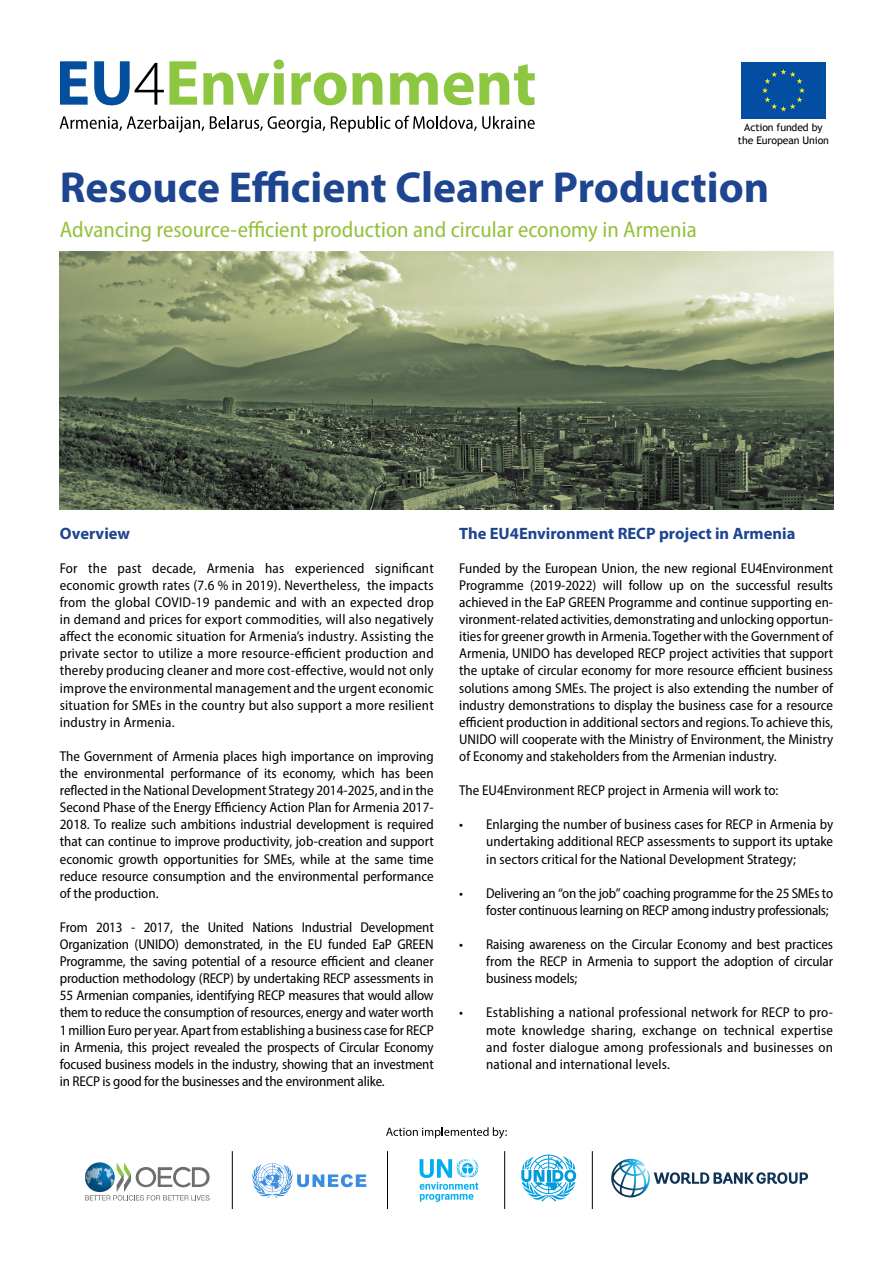
<style>
.page{position:relative;width:893px;height:1263px;background:#fff}
.page>*{position:absolute;margin:0;border:0;box-sizing:border-box;transform-origin:0 0}
.t1{font:700 43.5px "Myriad Pro";color:#1d4590}
.Subtitle{font:semi-condensed 22.5px "Myriad Pro";color:#95c13d}
.Chapter_head{font:700 16.5px "Myriad Pro";color:#1d4590}
.t2{font:semi-condensed 14.25px/17.1px "Myriad Pro";color:#000;text-align:justify}
.t3{font:semi-condensed 14.25px/17.1px "Myriad Pro";letter-spacing:-.02em;color:#000}
.Footnote{font:10.5px "Trebuchet MS";letter-spacing:-.01em;color:#000}
</style>
<div class="page">
<div style="left:741px;top:62px;width:85px;height:57px;background:#034ea2"></div>
<svg style="left:762px;top:69px;width:43px;height:43px"></svg>
<img style="left:60px;top:252px;width:773px;height:258px">
<svg style="left:60px;top:61px;width:28px;height:44px"></svg>
<svg style="left:94px;top:61px;width:103px;height:44px"></svg>
<svg style="left:203px;top:60px;width:81px;height:45px"></svg>
<svg style="left:291px;top:73px;width:91px;height:32px"></svg>
<svg style="left:390px;top:73px;width:48px;height:32px"></svg>
<svg style="left:444px;top:64px;width:91px;height:41px"></svg>
<svg style="left:60px;top:116px;width:144px;height:17px"></svg>
<svg style="left:210px;top:116px;width:115px;height:17px"></svg>
<svg style="left:331px;top:116px;width:204px;height:16px"></svg>
<svg style="left:85px;top:1162px;width:125px;height:38px"></svg>
<svg style="left:521px;top:1154px;width:55px;height:48px"></svg>
<svg style="left:611px;top:1159px;width:197px;height:38px"></svg>
<hr style="left:232px;top:1151px;width:1px;height:58px;background:#000">
<hr style="left:387px;top:1151px;width:1px;height:58px;background:#000">
<hr style="left:504px;top:1151px;width:1px;height:58px;background:#000">
<hr style="left:592px;top:1151px;width:1px;height:58px;background:#000">
<svg style="left:252px;top:1163px;width:114px;height:35px"></svg>
<svg style="left:386px;top:1127px;width:121px;height:11px"></svg>
<svg style="left:420px;top:1159px;width:59px;height:43px"></svg>
<p class="Footnote" style="left:744px;top:122px;width:80px">Action funded by</p>
<p class="Footnote" style="left:738px;top:134px;width:92px">the European Union</p>
<p class="t1" style="left:60px;top:159px;width:711px">Resouce Efficient Cleaner Production</p>
<p class="Subtitle" style="left:60px;top:215px;width:638px">Advancing resource-efficient production and circular economy in Armenia</p>
<p class="Chapter_head" style="left:60px;top:522px;width:72px">Overview</p>
<p class="t2" style="left:60px;top:559px;width:375px">For the past decade, Armenia has experienced significant economic growth rates (7.6 % in 2019). Nevertheless, the impacts from the global COVID-19 pandemic and with an expected drop in demand and prices for export commodities, will also negatively affect the economic situation for Armenia’s industry. Assisting the private sector to utilize a more resource-efficient production and thereby producing cleaner and more cost-effective, would not only improve the environmental management and the urgent economic situation for SMEs in the country but also support a more resilient industry in Armenia.</p>
<p class="t2" style="left:60px;top:747px;width:375px">The Government of Armenia places high importance on improving the environmental performance of its economy, which has been reflected in the National Development Strategy 2014-2025, and in the Second Phase of the Energy Efficiency Action Plan for Armenia 2017- 2018. To realize such ambitions industrial development is required that can continue to improve productivity, job-creation and support economic growth opportunities for SMEs, while at the same time reduce resource consumption and the environmental performance of the production.</p>
<p class="t2" style="left:60px;top:918px;width:375px">From 2013 - 2017, the United Nations Industrial Development Organization (UNIDO) demonstrated, in the EU funded EaP GREEN Programme, the saving potential of a resource efficient and cleaner production methodology (RECP) by undertaking RECP assessments in 55 Armenian companies, identifying RECP measures that would allow them to reduce the consumption of resources, energy and water worth 1 million Euro per year. Apart from establishing a business case for RECP in Armenia, this project revealed the prospects of Circular Economy focused business models in the industry, showing that an investment in RECP is good for the businesses and the environment alike.</p>
<p class="Chapter_head" style="left:459px;top:522px;width:338px">The EU4Environment RECP project in Armenia</p>
<p class="t2" style="left:459px;top:559px;width:375px">Funded by the European Union, the new regional EU4Environment Programme (2019-2022) will follow up on the successful results achieved in the EaP GREEN Programme and continue supporting en&shy;vironment-related activities, demonstrating and unlocking opportun&shy;ities for greener growth in Armenia. Together with the Government of Armenia, UNIDO has developed RECP project activities that support the uptake of circular economy for more resource efficient business solutions among SMEs. The project is also extending the number of industry demonstrations to display the business case for a resource efficient production in additional sectors and regions. To achieve this, UNIDO will cooperate with the Ministry of Environment, the Ministry of Economy and stakeholders from the Armenian industry.</p>
<p class="t2" style="left:459px;top:782px;width:321px">The EU4Environment RECP project in Armenia will work to:</p>
<p class="t2" style="left:486px;top:816px;width:348px;text-indent:-27px">• Enlarging the number of business cases for RECP in Armenia by undertaking additional RECP assessments to support its uptake in sectors critical for the National Development Strategy;</p>
<p class="t3" style="left:486px;top:884px;width:348px;text-indent:-27px">• Delivering an “on the job” coaching programme for the 25 SMEs to foster continuous learning on RECP among industry professionals;</p>
<p class="t2" style="left:486px;top:935px;width:348px;text-indent:-27px">• Raising awareness on the Circular Economy and best practices from the RECP in Armenia to support the adoption of circular business models;</p>
<p class="t2" style="left:486px;top:1004px;width:348px;text-indent:-27px">• Establishing a national professional network for RECP to pro&shy;mote knowledge sharing, exchange on technical expertise and foster dialogue among professionals and businesses on national and international levels.</p>
</div>
